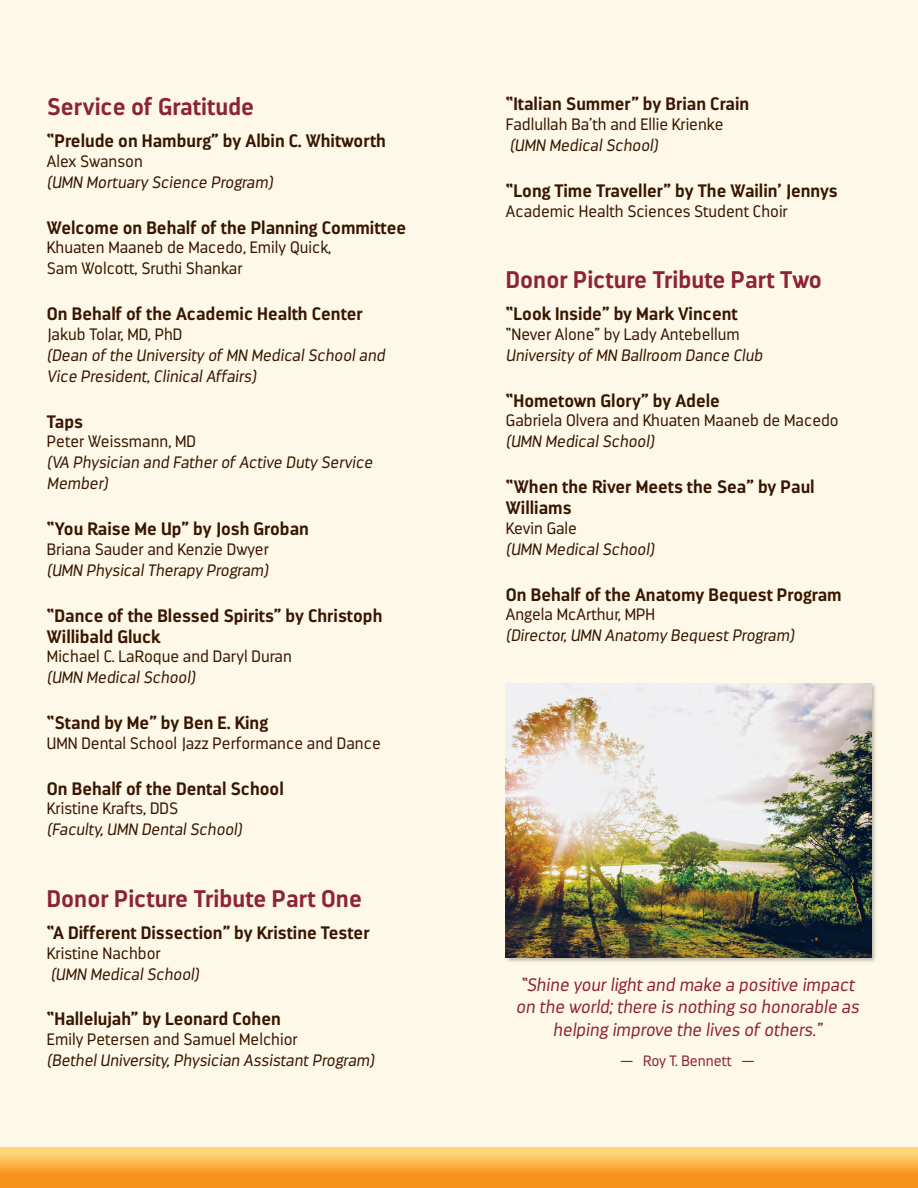
<style>
.page{position:relative;width:918px;height:1188px;background:#fef8e9}
.page>*{position:absolute;margin:0;border:0;box-sizing:border-box;transform-origin:0 0}
.Header_left{font:700 24px "Darwin";color:#8d2431}
.Program_body{font:700 18px/21px "Darwin";color:#381600}
.t1{font:italic 300 18px/22.5px "Darwin";color:#8d2431;text-align:center}
.Program_body-2{font:italic 300 16.5px/21px "Darwin";color:#381600}
.Program_body-3{font:300 16.5px/21px "Darwin";color:#381600}
.t2{font:300 15px "Darwin";color:#8d2431}
.s1{font-style:normal}
.s2{font-style:italic}
</style>
<div class="page">
<svg style="left:0;top:1148px;width:918px;height:40px;background:#faad41"></svg>
<div style="left:505px;top:683px;width:372px;height:280px;background:#000;opacity:.25"></div>
<img style="left:506px;top:684px;width:365px;height:274px">
<p class="Header_left" style="left:47px;top:92px;width:209px">Service of Gratitude</p>
<p class="Program_body" style="left:47px;top:130px;width:340px">“Prelude on Hamburg” by Albin C. Whitworth</p>
<p class="Program_body-2" style="left:47px;top:151px;width:228px"><span class="s1">Alex Swanson<br></span>(UMN Mortuary Science Program)</p>
<p class="Program_body" style="left:47px;top:217px;width:361px">Welcome on Behalf of the Planning Committee</p>
<p class="Program_body-3" style="left:47px;top:237px;width:286px">Khuaten Maaneb de Macedo, Emily Quick,<br>Sam Wolcott, Sruthi Shankar</p>
<p class="Program_body" style="left:47px;top:303px;width:318px">On Behalf of the Academic Health Center</p>
<p class="Program_body-2" style="left:47px;top:324px;width:340px"><span class="s1">Jakub Tolar, MD, PhD<br></span>(Dean of the University of MN Medical School and<br>Vice President, Clinical Affairs)</p>
<p class="Program_body" style="left:47px;top:411px;width:38px">Taps</p>
<p class="Program_body-2" style="left:47px;top:431px;width:327px"><span class="s1">Peter Weissmann, MD<br></span>(VA Physician and Father of Active Duty Service<br>Member)</p>
<p class="Program_body" style="left:47px;top:518px;width:264px">“You Raise Me Up” by Josh Groban</p>
<p class="Program_body-2" style="left:47px;top:539px;width:223px"><span class="s1">Briana Sauder and Kenzie Dwyer </span>(UMN Physical Therapy Program)</p>
<p class="Program_body" style="left:47px;top:605px;width:337px">“Dance of the Blessed Spirits” by Christoph<br>Willibald Gluck</p>
<p class="Program_body-3" style="left:47px;top:646px;width:246px">Michael C. LaRoque and Daryl Duran <span class="s2">(UMN Medical School)</span></p>
<p class="Program_body" style="left:47px;top:712px;width:223px">“Stand by Me” by Ben E. King</p>
<p class="Program_body-3" style="left:47px;top:733px;width:335px">UMN Dental School Jazz Performance and Dance</p>
<p class="Program_body" style="left:47px;top:778px;width:238px">On Behalf of the Dental School</p>
<p class="Program_body-2" style="left:47px;top:798px;width:197px"><span class="s1">Kristine Krafts, DDS<br></span>(Faculty, UMN Dental School)</p>
<p class="Header_left" style="left:47px;top:883px;width:316px">Donor Picture Tribute Part One</p>
<p class="Program_body" style="left:47px;top:922px;width:324px">“A Different Dissection” by Kristine Tester</p>
<p class="Program_body-2" style="left:47px;top:943px;width:153px"><span class="s1">Kristine Nachbor </span>(UMN Medical School)</p>
<p class="Program_body" style="left:47px;top:1009px;width:235px">“Hallelujah” by Leonard Cohen</p>
<p class="Program_body-2" style="left:47px;top:1029px;width:329px"><span class="s1">Emily Petersen and Samuel Melchior<br></span>(Bethel University, Physician Assistant Program)</p>
<p class="Program_body" style="left:506px;top:94px;width:245px">“Italian Summer” by Brian Crain</p>
<p class="Program_body-3" style="left:506px;top:114px;width:219px">Fadlullah Ba’th and Ellie Krienke <span class="s2">(UMN Medical School)</span></p>
<p class="Program_body" style="left:506px;top:180px;width:333px">“Long Time Traveller” by The Wailin’ Jennys</p>
<p class="Program_body-3" style="left:506px;top:200px;width:283px">Academic Health Sciences Student Choir</p>
<p class="Header_left" style="left:506px;top:265px;width:318px">Donor Picture Tribute Part Two</p>
<p class="Program_body" style="left:506px;top:303px;width:233px">“Look Inside” by Mark Vincent</p>
<p class="Program_body-2" style="left:506px;top:324px;width:258px"><span class="s1">“Never Alone” by Lady Antebellum<br></span>University of MN Ballroom Dance Club</p>
<p class="Program_body" style="left:506px;top:390px;width:215px">“Hometown Glory” by Adele</p>
<p class="Program_body-3" style="left:506px;top:410px;width:334px">Gabriela Olvera and Khuaten Maaneb de Macedo <span class="s2">(UMN Medical School)</span></p>
<p class="Program_body" style="left:506px;top:476px;width:310px">“When the River Meets the Sea” by Paul<br>Williams</p>
<p class="Program_body-2" style="left:506px;top:518px;width:150px"><span class="s1">Kevin Gale<br></span>(UMN Medical School)</p>
<p class="Program_body" style="left:506px;top:584px;width:337px">On Behalf of the Anatomy Bequest Program</p>
<p class="Program_body-2" style="left:506px;top:604px;width:290px"><span class="s1">Angela McArthur, MPH<br></span>(Director, UMN Anatomy Bequest Program)</p>
<p class="t1" style="left:516px;top:973px;width:345px">“Shine your light and make a positive impact on the world; there is nothing so honorable as helping improve the lives of others.”</p>
<p class="t2" style="left:621px;top:1052px;width:135px">— Roy T. Bennett —</p>
</div>
